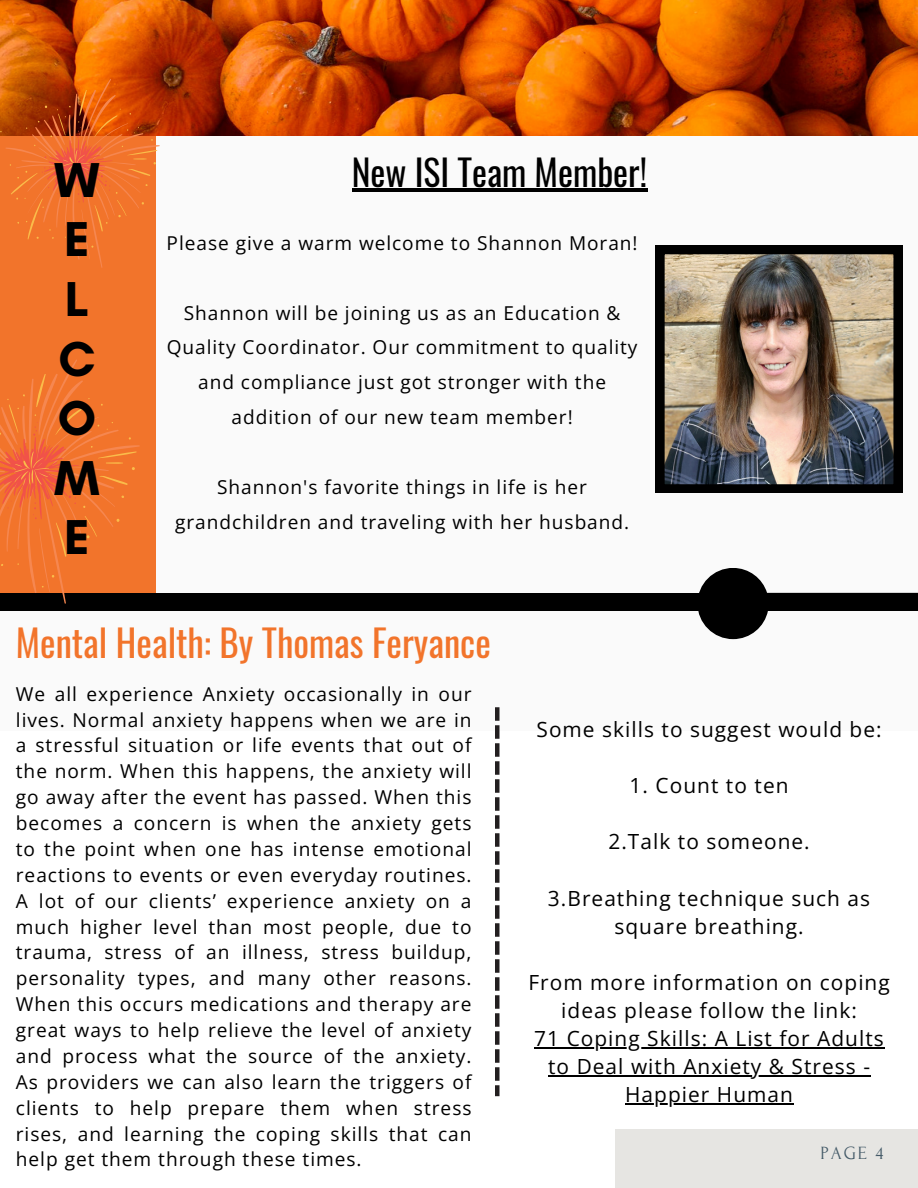
<style>
.page{position:relative;width:918px;height:1188px;background:#fafafa}
.page>*{position:absolute;margin:0;border:0;box-sizing:border-box;transform-origin:0 0}
.t1{font:700 49.95px "Glacial Indifference";color:#000}
.t2{font:36.9px "Oswald";color:#f2742b}
.t3{font:35.7px "Oswald";color:#000}
.t4{font:20.85px/28.2px "Open Sans";letter-spacing:.05em;color:#000;text-align:center}
.t5{font:19.2px/25.8px "Open Sans";letter-spacing:.05em;color:#000;text-align:justify}
.t6{font:19.05px/34.8px "Open Sans";letter-spacing:.05em;color:#000;text-align:center}
.t7{font:18.75px "Forum";color:#435967}
</style>
<div class="page">
<div style="left:0;top:135px;width:156px;height:468px;background:#f2742b"></div>
<img style="left:0;top:0;width:918px;height:135px">
<div style="left:0;top:731px;width:918px;height:457px;background:#fff"></div>
<div style="left:615px;top:1129px;width:303px;height:59px;background:#e6e5e2"></div>
<div style="left:0;top:593px;width:918px;height:18px;background:#000"></div>
<svg style="left:698px;top:568px;width:220px;height:71px"></svg>
<div style="left:495px;top:707px;width:5px;height:14px;background:#231f20"></div>
<div style="left:495px;top:725px;width:5px;height:14px;background:#231f20"></div>
<div style="left:495px;top:743px;width:5px;height:14px;background:#231f20"></div>
<div style="left:495px;top:761px;width:5px;height:14px;background:#231f20"></div>
<div style="left:495px;top:779px;width:5px;height:14px;background:#231f20"></div>
<div style="left:495px;top:797px;width:5px;height:14px;background:#231f20"></div>
<div style="left:495px;top:815px;width:5px;height:14px;background:#231f20"></div>
<div style="left:495px;top:833px;width:5px;height:14px;background:#231f20"></div>
<div style="left:495px;top:851px;width:5px;height:14px;background:#231f20"></div>
<div style="left:495px;top:869px;width:5px;height:14px;background:#231f20"></div>
<div style="left:495px;top:887px;width:5px;height:14px;background:#231f20"></div>
<div style="left:495px;top:905px;width:5px;height:14px;background:#231f20"></div>
<div style="left:495px;top:923px;width:5px;height:14px;background:#231f20"></div>
<div style="left:495px;top:941px;width:5px;height:14px;background:#231f20"></div>
<div style="left:495px;top:959px;width:5px;height:14px;background:#231f20"></div>
<div style="left:495px;top:977px;width:5px;height:14px;background:#231f20"></div>
<div style="left:495px;top:995px;width:5px;height:14px;background:#231f20"></div>
<div style="left:495px;top:1013px;width:5px;height:14px;background:#231f20"></div>
<div style="left:495px;top:1031px;width:5px;height:14px;background:#231f20"></div>
<div style="left:495px;top:1049px;width:5px;height:14px;background:#231f20"></div>
<div style="left:495px;top:1067px;width:5px;height:14px;background:#231f20"></div>
<div style="left:495px;top:1085px;width:5px;height:11px;background:#231f20"></div>
<img style="left:656px;top:245px;width:246px;height:248px">
<svg style="left:0;top:360px;width:140px;height:244px"></svg>
<hr style="left:352px;top:189px;width:295px;height:3px;background:#000">
<hr style="left:534px;top:1047px;width:351px;height:1px;background:#000">
<hr style="left:548px;top:1075px;width:323px;height:2px;background:#000">
<hr style="left:625px;top:1104px;width:169px;height:1px;background:#000">
<svg style="left:0;top:79px;width:160px;height:189px"></svg>
<p class="t1" style="left:54px;top:149px;width:47px">W</p>
<p class="t1" style="left:64px;top:209px;width:27px">E</p>
<p class="t1" style="left:65px;top:268px;width:26px">L</p>
<p class="t1" style="left:58px;top:328px;width:39px">C</p>
<p class="t1" style="left:58px;top:388px;width:40px">O</p>
<p class="t1" style="left:54px;top:447px;width:47px">M</p>
<p class="t1" style="left:64px;top:507px;width:27px">E</p>
<p class="t3" style="left:352px;top:144px;width:297px">New ISI Team Member!</p>
<p class="t6" style="left:167px;top:225px;width:472px">Please give a warm welcome to Shannon Moran!</p>
<p class="t6" style="left:167px;top:295px;width:472px">Shannon will be joining us as an Education &amp; Quality Coordinator. Our commitment to quality and compliance just got stronger with the addition of our new team member!</p>
<p class="t6" style="left:175px;top:469px;width:456px">Shannon's favorite things in life is her grandchildren and traveling with her husband.</p>
<p class="t2" style="left:16px;top:614px;width:477px">Mental Health: By Thomas Feryance</p>
<p class="t5" style="left:16px;top:680px;width:457px">We all experience Anxiety occasionally in our lives. Normal anxiety happens when we are in a stressful situation or life events that out of the norm. When this happens, the anxiety will go away after the event has passed. When this becomes a concern is when the anxiety gets to the point when one has intense emotional reactions to events or even everyday routines.<br>A lot of our clients’ experience anxiety on a much higher level than most people, due to trauma, stress of an illness, stress buildup, personality types, and many other reasons.<br>When this occurs medications and therapy are great ways to help relieve the level of anxiety and process what the source of the anxiety.<br>As providers we can also learn the triggers of clients to help prepare them when stress rises, and learning the coping skills that can help get them through these times.</p>
<p class="t4" style="left:537px;top:715px;width:347px">Some skills to suggest would be:</p>
<p class="t4" style="left:630px;top:771px;width:160px">1. Count to ten</p>
<p class="t4" style="left:608px;top:827px;width:203px">2.Talk to someone.</p>
<p class="t4" style="left:548px;top:883px;width:324px">3.Breathing technique such as square breathing.</p>
<p class="t4" style="left:528px;top:968px;width:363px">From more information on coping ideas please follow the link:</p>
<p class="t4" style="left:534px;top:1024px;width:351px">71 Coping Skills: A List for Adults to Deal with Anxiety &amp; Stress -<br>Happier Human</p>
<p class="t7" style="left:821px;top:1143px;width:64px">PAGE 4</p>
</div>
